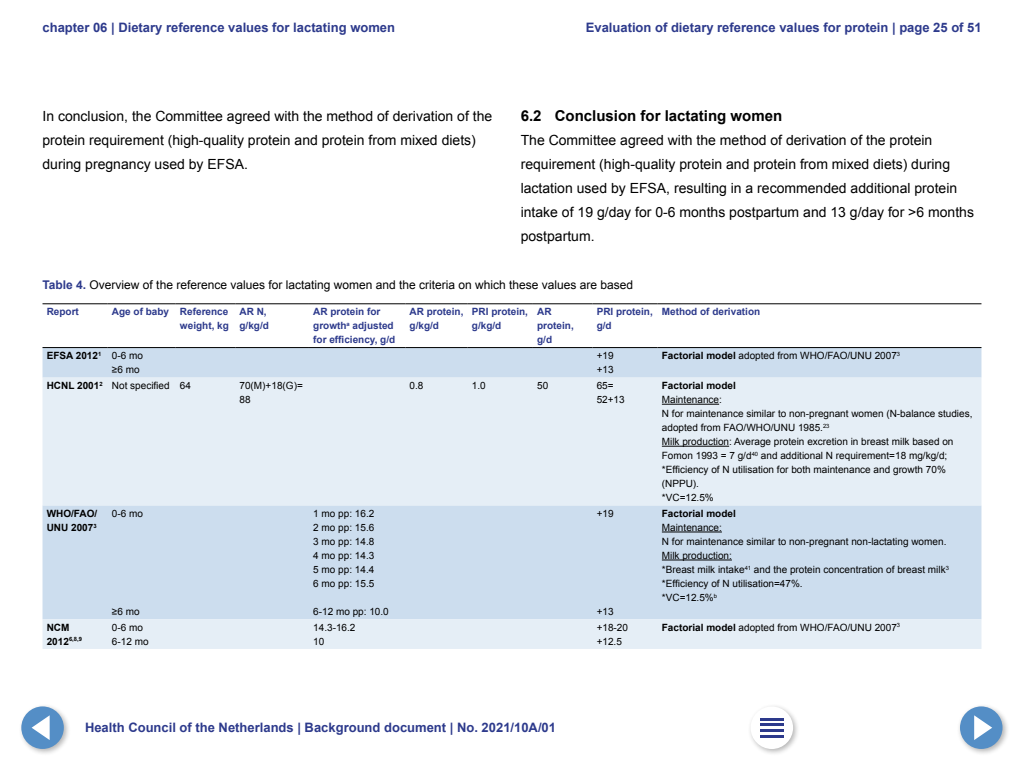
<style>
.page{position:relative;width:1024px;height:768px;background:#fff}
.page>*{position:absolute;margin:0;border:0;box-sizing:border-box;transform-origin:0 0}
.Kop_1_1_vet{font:700 15px "Arial";color:#000}
.Plat_z_ruimte{font:14px/24px "Arial";color:#000}
.t1{font:700 13px "Arial";color:#2d3a8c}
.Tabel_Kop{font:12px "Arial";color:#000}
.Tabeltekst{font:10px/14px "Arial";color:#000}
.Tabeltekst_Vet{font:700 10px/14px "Arial";color:#2d3a8c}
.Tabeltekst_Vet_Zwart{font:700 10px/14px "Arial";color:#000}
.Tabeltekst-2{font:700 10px "Arial";color:#000}
.Tabeltekst_Vet_Zwart-2{font:700 5.8px "Arial";color:#000}
.s1{font-weight:700;color:#2d3a8c}
.s2{font-weight:700}
.s3{font-size:10px}
</style>
<div class="page">
<div style="left:43px;top:348px;width:938px;height:30px;background:#cde"></div>
<svg style="left:43px;top:378px;width:938px;height:271px;background:#dae6f2"></svg>
<hr style="left:108px;top:304px;width:68px;height:1px;background:#000">
<hr style="left:176px;top:304px;width:59px;height:1px;background:#000">
<hr style="left:235px;top:304px;width:74px;height:1px;background:#000">
<hr style="left:309px;top:304px;width:96px;height:1px;background:#000">
<hr style="left:405px;top:304px;width:63px;height:1px;background:#000">
<hr style="left:468px;top:304px;width:65px;height:1px;background:#000">
<hr style="left:533px;top:304px;width:59px;height:1px;background:#000">
<hr style="left:592px;top:304px;width:66px;height:1px;background:#000">
<hr style="left:658px;top:304px;width:323px;height:1px;background:#000">
<hr style="left:43px;top:347px;width:65px;height:1px;background:#000">
<hr style="left:108px;top:347px;width:68px;height:1px;background:#000">
<hr style="left:176px;top:347px;width:59px;height:1px;background:#000">
<hr style="left:235px;top:347px;width:74px;height:1px;background:#000">
<hr style="left:309px;top:347px;width:96px;height:1px;background:#000">
<hr style="left:405px;top:347px;width:63px;height:1px;background:#000">
<hr style="left:468px;top:347px;width:65px;height:1px;background:#000">
<hr style="left:533px;top:347px;width:59px;height:1px;background:#000">
<hr style="left:592px;top:347px;width:66px;height:1px;background:#000">
<hr style="left:658px;top:347px;width:323px;height:1px;background:#000">
<hr style="left:43px;top:304px;width:65px;height:1px;background:#000">
<hr style="left:662px;top:404px;width:57px;height:1px;background:#000">
<hr style="left:662px;top:446px;width:67px;height:1px;background:#000">
<hr style="left:662px;top:532px;width:60px;height:1px;background:#000">
<hr style="left:662px;top:560px;width:70px;height:1px;background:#000">
<div style="left:18px;top:703px;width:53px;height:53px;background:#000;opacity:.3"></div>
<div style="left:21px;top:706px;width:43px;height:43px;background:#548ec6;border-radius:50%"></div>
<svg style="left:32px;top:715px;width:18px;height:25px"></svg>
<div style="left:747px;top:703px;width:53px;height:53px;background:#000;opacity:.3"></div>
<div style="left:751px;top:707px;width:42px;height:42px;background:#fff;border-radius:50%"></div>
<hr style="left:760px;top:718px;width:24px;height:2px;background:#2d3a8c">
<hr style="left:760px;top:724px;width:24px;height:2px;background:#2d3a8c">
<hr style="left:760px;top:730px;width:24px;height:2px;background:#2d3a8c">
<hr style="left:760px;top:735px;width:24px;height:2px;background:#2d3a8c">
<div style="left:957px;top:703px;width:53px;height:53px;background:#000;opacity:.3"></div>
<div style="left:960px;top:706px;width:43px;height:43px;background:#548ec6;border-radius:50%"></div>
<svg style="left:974px;top:715px;width:18px;height:25px"></svg>
<h3 class="t1" style="left:43px;top:19px;width:354px">chapter 06 | Dietary reference values for lactating women</h3>
<h3 class="t1" style="left:586px;top:19px;width:397px">Evaluation of dietary reference values for protein | page 25 of 51</h3>
<p class="Plat_z_ruimte" style="left:43px;top:104px;width:451px">In conclusion, the Committee agreed with the method of derivation of the protein requirement (high-quality protein and protein from mixed diets) during pregnancy used by EFSA.</p>
<h2 class="Kop_1_1_vet" style="left:521px;top:106px;width:263px">6.2 Conclusion for lactating women</h2>
<p class="Plat_z_ruimte" style="left:521px;top:128px;width:455px">The Committee agreed with the method of derivation of the protein requirement (high-quality protein and protein from mixed diets) during lactation used by EFSA, resulting in a recommended additional protein intake of 19 g/day for 0-6 months postpartum and 13 g/day for &gt;6 months postpartum.</p>
<h2 class="Tabel_Kop" style="left:43px;top:277px;width:592px"><span class="s1">Table 4.</span> Overview of the reference values for lactating women and the criteria on which these values are based</h2>
<p class="Tabeltekst_Vet" style="left:47px;top:305px;width:34px">Report</p>
<p class="Tabeltekst_Vet" style="left:112px;top:305px;width:59px">Age of baby</p>
<p class="Tabeltekst_Vet" style="left:180px;top:305px;width:50px">Reference weight, kg</p>
<p class="Tabeltekst_Vet" style="left:240px;top:305px;width:29px">AR N,</p>
<p class="Tabeltekst_Vet" style="left:313px;top:305px;width:84px">AR protein for growth<sup>a</sup> adjusted for efficiency, g/d</p>
<p class="Tabeltekst_Vet" style="left:410px;top:305px;width:55px">AR protein, g/kg/d</p>
<p class="Tabeltekst_Vet" style="left:472px;top:305px;width:58px">PRI protein, g/kg/d</p>
<p class="Tabeltekst_Vet" style="left:537px;top:305px;width:38px">AR protein,</p>
<p class="Tabeltekst_Vet" style="left:597px;top:305px;width:58px">PRI protein, g/d</p>
<p class="Tabeltekst_Vet" style="left:662px;top:305px;width:100px">Method of derivation</p>
<p class="Tabeltekst_Vet" style="left:240px;top:319px;width:31px">g/kg/d</p>
<p class="Tabeltekst_Vet" style="left:537px;top:333px;width:16px">g/d</p>
<h3 class="Tabeltekst_Vet_Zwart" style="left:47px;top:349px;width:56px">EFSA 2012<sup>1</sup></h3>
<p class="Tabeltekst" style="left:112px;top:349px;width:33px">0-6 mo</p>
<p class="Tabeltekst" style="left:112px;top:363px;width:29px">≥6 mo</p>
<p class="Tabeltekst" style="left:597px;top:349px;width:18px">+19</p>
<p class="Tabeltekst" style="left:597px;top:363px;width:18px">+13</p>
<p class="Tabeltekst" style="left:662px;top:349px;width:240px"><span class="s2">Factorial model</span> adopted from WHO/FAO/UNU 2007<sup>3</sup></p>
<h3 class="Tabeltekst_Vet_Zwart" style="left:47px;top:379px;width:57px">HCNL 2001<sup>2</sup></h3>
<p class="Tabeltekst" style="left:112px;top:379px;width:59px">Not specified</p>
<p class="Tabeltekst" style="left:180px;top:379px;width:13px">64</p>
<p class="Tabeltekst" style="left:240px;top:379px;width:65px">70(M)+18(G)=</p>
<p class="Tabeltekst" style="left:240px;top:393px;width:13px">88</p>
<p class="Tabeltekst" style="left:410px;top:379px;width:15px">0.8</p>
<p class="Tabeltekst" style="left:472px;top:379px;width:15px">1.0</p>
<p class="Tabeltekst" style="left:537px;top:379px;width:13px">50</p>
<p class="Tabeltekst" style="left:597px;top:379px;width:18px">65=</p>
<p class="Tabeltekst" style="left:597px;top:393px;width:30px">52+13</p>
<p class="Tabeltekst-2" style="left:662px;top:379px;width:75px">Factorial model</p>
<p class="Tabeltekst" style="left:662px;top:393px;width:62px">Maintenance:</p>
<p class="Tabeltekst" style="left:662px;top:407px;width:312px">N for maintenance similar to non-pregnant women (N-balance studies, adopted from FAO/WHO/UNU 1985.<sup>23</sup></p>
<p class="Tabeltekst" style="left:662px;top:435px;width:293px">Milk production: Average protein excretion in breast milk based on<br>Fomon 1993 = 7 g/d<sup>40</sup> and additional N requirement=18 mg/kg/d;</p>
<p class="Tabeltekst" style="left:662px;top:463px;width:286px">*Efficiency of N utilisation for both maintenance and growth 70% (NPPU).</p>
<p class="Tabeltekst" style="left:662px;top:491px;width:53px">*VC=12.5%</p>
<h3 class="Tabeltekst_Vet_Zwart" style="left:47px;top:507px;width:52px">WHO/FAO/<br>UNU 2007<sup>3</sup></h3>
<p class="Tabeltekst" style="left:112px;top:507px;width:33px">0-6 mo</p>
<p class="Tabeltekst" style="left:112px;top:605px;width:29px">≥6 mo</p>
<p class="Tabeltekst" style="left:313px;top:507px;width:63px">1 mo pp: 16.2</p>
<p class="Tabeltekst" style="left:313px;top:521px;width:63px">2 mo pp: 15.6</p>
<p class="Tabeltekst" style="left:313px;top:535px;width:63px">3 mo pp: 14.8</p>
<p class="Tabeltekst" style="left:313px;top:549px;width:63px">4 mo pp: 14.3</p>
<p class="Tabeltekst" style="left:313px;top:563px;width:63px">5 mo pp: 14.4</p>
<p class="Tabeltekst" style="left:313px;top:577px;width:63px">6 mo pp: 15.5</p>
<p class="Tabeltekst" style="left:313px;top:605px;width:77px">6-12 mo pp: 10.0</p>
<p class="Tabeltekst" style="left:597px;top:507px;width:18px">+19</p>
<p class="Tabeltekst" style="left:597px;top:605px;width:18px">+13</p>
<p class="Tabeltekst-2" style="left:662px;top:507px;width:75px">Factorial model</p>
<p class="Tabeltekst" style="left:662px;top:521px;width:62px">Maintenance:</p>
<p class="Tabeltekst" style="left:662px;top:535px;width:286px">N for maintenance similar to non-pregnant non-lactating women.</p>
<p class="Tabeltekst" style="left:662px;top:549px;width:72px">Milk production:</p>
<p class="Tabeltekst" style="left:662px;top:563px;width:289px">*Breast milk intake<sup>41</sup> and the protein concentration of breast milk<sup>3</sup></p>
<p class="Tabeltekst" style="left:662px;top:577px;width:142px">*Efficiency of N utilisation=47%.</p>
<p class="Tabeltekst" style="left:662px;top:591px;width:57px">*VC=12.5%<sup>b</sup></p>
<h3 class="Tabeltekst_Vet_Zwart" style="left:47px;top:620px;width:24px">NCM</h3>
<h3 class="Tabeltekst_Vet_Zwart-2" style="left:47px;top:635px;width:37px"><span class="s3">2012</span>6,8,9</h3>
<p class="Tabeltekst" style="left:112px;top:620px;width:38px">0-6 mo<br>6-12 mo</p>
<p class="Tabeltekst" style="left:313px;top:620px;width:44px">14.3-16.2</p>
<p class="Tabeltekst" style="left:313px;top:634px;width:13px">10</p>
<p class="Tabeltekst" style="left:597px;top:620px;width:33px">+18-20</p>
<p class="Tabeltekst" style="left:597px;top:634px;width:27px">+12.5</p>
<p class="Tabeltekst" style="left:662px;top:620px;width:240px"><span class="s2">Factorial model</span> adopted from WHO/FAO/UNU 2007<sup>3</sup></p>
<h3 class="t1" style="left:85px;top:719px;width:473px">Health Council of the Netherlands | Background document | No. 2021/10A/01</h3>
</div>
